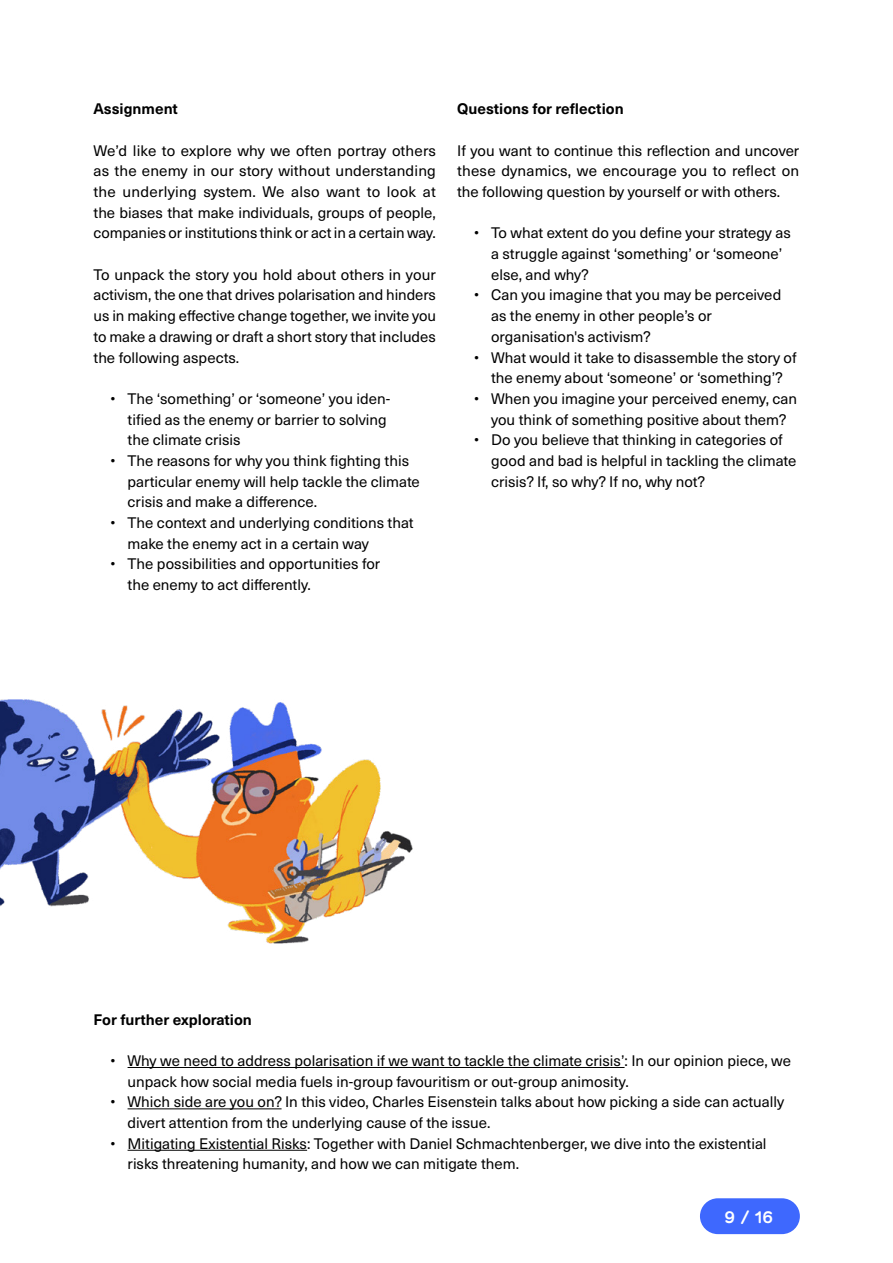
<style>
.page{position:relative;width:893px;height:1263px;background:#fff}
.page>*{position:absolute;margin:0;border:0;box-sizing:border-box;transform-origin:0 0}
.t1{font:500 16.5px "GT Maru";color:#fff}
.t2{font:15px/20.7px "Neue Haas Unica W1 G";color:#000}
.t3{font:700 15px "Neue Haas Unica W1 G";color:#000}
</style>
<div class="page">
<div style="left:700px;top:1198px;width:100px;height:36px;background:#3e68fe;border-radius:18px"></div>
<hr style="left:128px;top:1067px;width:497px;height:1px;background:#000">
<hr style="left:128px;top:1108px;width:154px;height:1px;background:#000">
<hr style="left:128px;top:1150px;width:179px;height:1px;background:#000">
<img style="left:0;top:699px;width:413px;height:369px">
<p class="t3" style="left:94px;top:97px;width:86px">Assignment</p>
<p class="t2" style="left:94px;top:139px;width:344px;text-align:justify">We’d like to explore why we often portray others as the enemy in our story without understanding the underlying system. We also want to look at the biases that make individuals, groups of people, companies or institutions think or act in a certain way.</p>
<p class="t2" style="left:94px;top:263px;width:344px;text-align:justify">To unpack the story you hold about others in your activism, the one that drives polarisation and hinders us in making effective change together, we invite you to make a drawing or draft a short story that includes the following aspects.</p>
<p class="t2" style="left:128px;top:387px;width:264px;text-indent:-17px">• The ‘something’ or ‘someone’ you iden&shy;tified as the enemy or barrier to solving the climate crisis</p>
<p class="t2" style="left:128px;top:449px;width:294px;text-indent:-17px">• The reasons for why you think fighting this particular enemy will help tackle the climate crisis and make a difference.</p>
<p class="t2" style="left:128px;top:511px;width:288px;text-indent:-17px">• The context and underlying conditions that make the enemy act in a certain way</p>
<p class="t2" style="left:128px;top:553px;width:254px;text-indent:-17px">• The possibilities and opportunities for the enemy to act differently.</p>
<p class="t3" style="left:457px;top:97px;width:168px">Questions for reflection</p>
<p class="t2" style="left:457px;top:139px;width:344px;text-align:justify">If you want to continue this reflection and uncover these dynamics, we encourage you to reflect on the following question by yourself or with others.</p>
<p class="t2" style="left:491px;top:222px;width:301px;text-indent:-17px">• To what extent do you define your strategy as a struggle against ‘something’ or ‘someone’ else, and why?</p>
<p class="t2" style="left:491px;top:284px;width:292px;text-indent:-17px">• Can you imagine that you may be perceived as the enemy in other people’s or organisation's activism?</p>
<p class="t2" style="left:474px;top:346px;width:324px;text-align:center">• What would it take to disassemble the story of the enemy about ‘someone’ or ‘something’?</p>
<p class="t2" style="left:474px;top:387px;width:324px;text-align:center">• When you imagine your perceived enemy, can you think of something positive about them?</p>
<p class="t2" style="left:491px;top:429px;width:307px;text-indent:-17px">• Do you believe that thinking in categories of good and bad is helpful in tackling the climate crisis? If, so why? If no, why not?</p>
<p class="t3" style="left:94px;top:1008px;width:160px">For further exploration</p>
<p class="t2" style="left:128px;top:1049px;width:665px;text-indent:-17px">• Why we need to address polarisation if we want to tackle the climate crisis’: In our opinion piece, we unpack how social media fuels in-group favouritism or out-group animosity.</p>
<p class="t2" style="left:128px;top:1091px;width:658px;text-indent:-17px">• Which side are you on? In this video, Charles Eisenstein talks about how picking a side can actually divert attention from the underlying cause of the issue.</p>
<p class="t2" style="left:128px;top:1132px;width:641px;text-indent:-17px">• Mitigating Existential Risks: Together with Daniel Schmachtenberger, we dive into the existential risks threatening humanity, and how we can mitigate them.</p>
<p class="t1" style="left:725px;top:1208px;width:50px">9 / 16</p>
</div>
